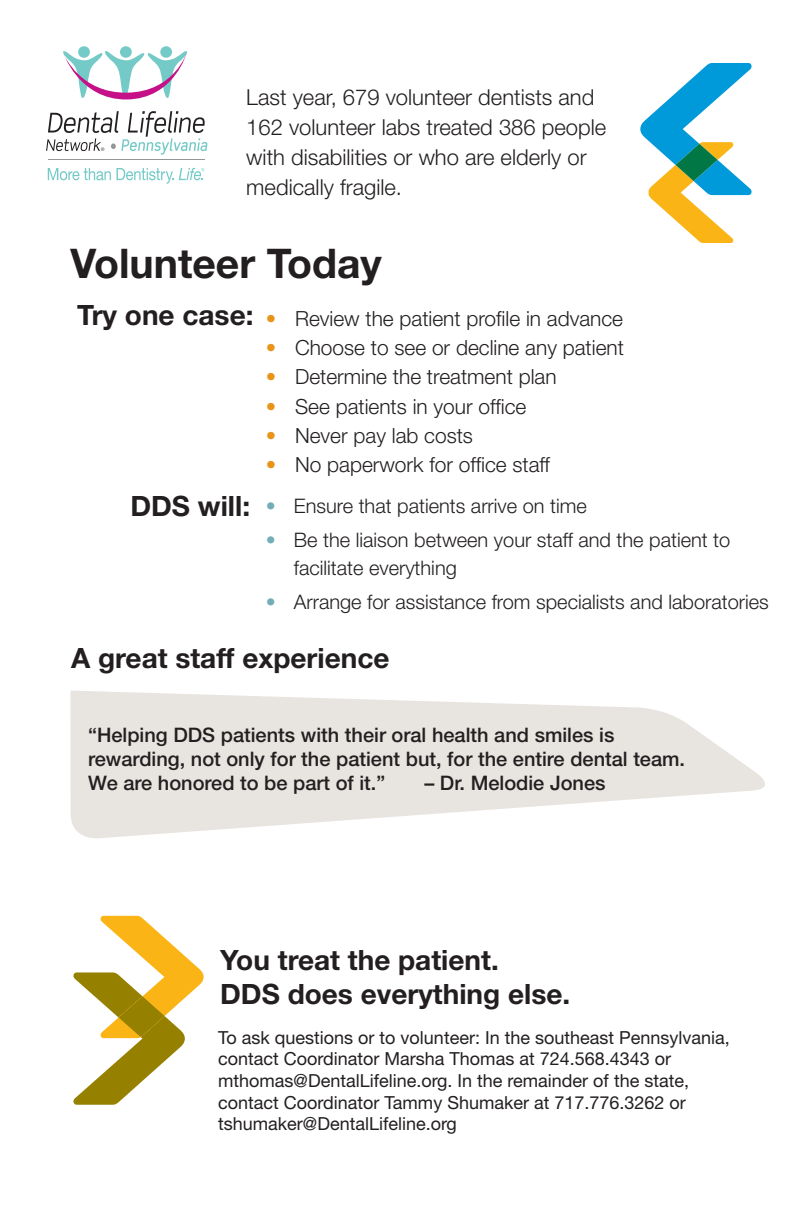
<style>
.page{position:relative;width:793px;height:1224px;background:#fff}
.page>*{position:absolute;margin:0;border:0;box-sizing:border-box;transform-origin:0 0}
.t1{font:700 40.8px "Helvetica Neue";color:#231f20}
.t2{font:700 28px/33.6px "Helvetica Neue";color:#231f20}
.t3{font:300 22px/30px "Helvetica Neue";color:#231f20}
.t4{font:300 20.8px "Helvetica Neue";color:#231f20}
.t5{font:500 20px/24px "Helvetica Neue";color:#231f20}
.t6{font:300 20px/28px "Helvetica Neue";color:#231f20}
.t7{font:18px/21.6px "Helvetica Neue";color:#231f20}
.s1{color:#e89418}
.s2{color:#72aeb6}
</style>
<div class="page">
<svg style="left:640px;top:63px;width:111px;height:180px"></svg>
<svg style="left:73px;top:915px;width:130px;height:189px"></svg>
<div style="left:160px;top:46px;width:12px;height:12px;background:#73cac7;border-radius:50%"></div>
<div style="left:78px;top:46px;width:12px;height:12px;background:#73cac7;border-radius:50%"></div>
<div style="left:120px;top:46px;width:12px;height:12px;background:#73cac7;border-radius:50%"></div>
<svg style="left:63px;top:50px;width:124px;height:50px"></svg>
<hr style="left:48px;top:159px;width:157px;height:1px;background:#939598">
<svg style="left:48px;top:168px;width:156px;height:16px"></svg>
<svg style="left:46px;top:111px;width:161px;height:44px"></svg>
<svg style="left:70px;top:690px;width:695px;height:149px;fill:#e8e4e0"></svg>
<p class="t3" style="left:246px;top:82px;width:361px">Last year, 679 volunteer dentists and 162 volunteer labs treated 386 people with disabilities or who are elderly or medically fragile.</p>
<h1 class="t1" style="left:70px;top:238px;width:313px">Volunteer Today</h1>
<h2 class="t2" style="left:77px;top:298px;width:178px">Try one case:</h2>
<h2 class="t2" style="left:130px;top:488px;width:121px">DDS will:</h2>
<p class="t4" style="left:266px;top:306px;width:359px"><span class="s1">•</span> Review the patient profile in advance</p>
<p class="t4" style="left:266px;top:335px;width:360px"><span class="s1">•</span> Choose to see or decline any patient</p>
<p class="t4" style="left:266px;top:364px;width:292px"><span class="s1">•</span> Determine the treatment plan</p>
<p class="t4" style="left:266px;top:393px;width:262px"><span class="s1">•</span> See patients in your office</p>
<p class="t4" style="left:266px;top:423px;width:209px"><span class="s1">•</span> Never pay lab costs</p>
<p class="t4" style="left:266px;top:452px;width:286px"><span class="s1">•</span> No paperwork for office staff</p>
<p class="t6" style="left:266px;top:491px;width:323px"><span class="s2">•</span> Ensure that patients arrive on time</p>
<p class="t6" style="left:294px;top:525px;width:438px;text-indent:-28px"><span class="s2">•</span> Be the liaison between your staff and the patient to facilitate everything</p>
<p class="t6" style="left:266px;top:587px;width:504px"><span class="s2">•</span> Arrange for assistance from specialists and laboratories</p>
<h2 class="t2" style="left:71px;top:640px;width:320px">A great staff experience</h2>
<p class="t5" style="left:88px;top:722px;width:598px">“Helping DDS patients with their oral health and smiles is rewarding, not only for the patient but, for the entire dental team.<br>We are honored to be part of it.”</p>
<p class="t5" style="left:424px;top:770px;width:183px">– Dr. Melodie Jones</p>
<h2 class="t2" style="left:220px;top:942px;width:352px">You treat the patient.<br>DDS does everything else.</h2>
<p class="t7" style="left:218px;top:1026px;width:513px">To ask questions or to volunteer: In the southeast Pennsylvania, contact Coordinator Marsha Thomas at 724.568.4343 or mthomas@DentalLifeline.org. In the remainder of the state, contact Coordinator Tammy Shumaker at 717.776.3262 or tshumaker@DentalLifeline.org</p>
</div>
